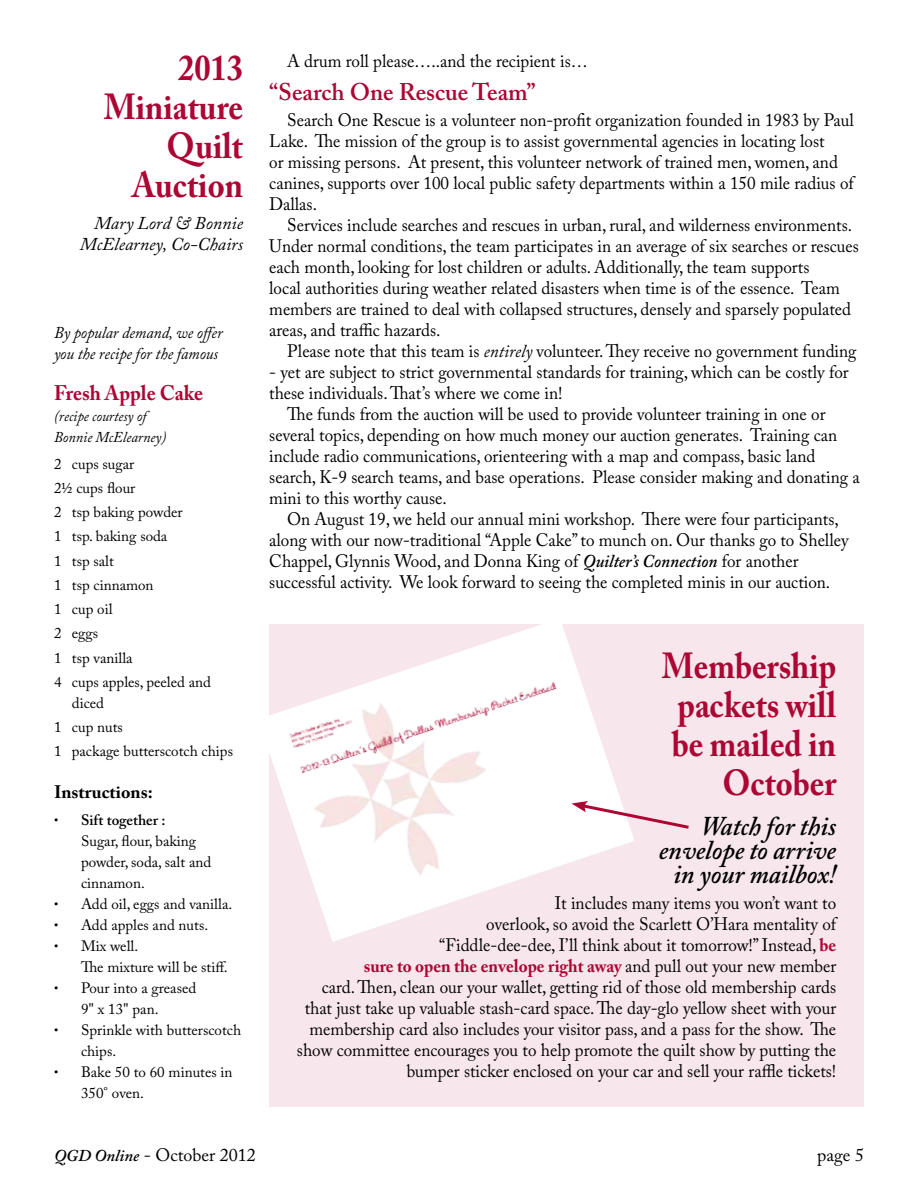
<style>
.page{position:relative;width:918px;height:1188px;background:#fff}
.page>*{position:absolute;margin:0;border:0;box-sizing:border-box;transform-origin:0 0}
.t1{font:700 36px/39px "Adobe Caslon Pro";color:#ab0634;text-align:right;scale:.9 1}
.t2{font:italic 600 27px/24px "Adobe Caslon Pro";color:#000;text-align:right;scale:.96 1}
.t3{font:600 24px "Adobe Caslon Pro";color:#ab0634}
.t4{font:700 21px "Adobe Caslon Pro";color:#ab0634;scale:.95 1}
.t5{font:18px/21px "Adobe Caslon Pro";color:#000;scale:.95 1}
.t6{font:italic 18px/21px "Adobe Caslon Pro";color:#000;text-align:right}
.t7{font:18px "Adobe Caslon Pro";color:#000}
.t8{font:700 18px "Adobe Caslon Pro";color:#000}
.t9{font:italic 16.5px/21px "Adobe Caslon Pro";color:#000;scale:.95 1}
.t10{font:15px/24.3px "Adobe Caslon Pro";color:#000}
.t11{font:italic 15px/21px "Adobe Caslon Pro";color:#000;scale:.95 1}
.s1{font-family:"Pupcat Lt"}
.s2{font-weight:600}
.s3{font-style:italic}
.s4{font-weight:600;font-style:italic}
.s5{font-weight:700;color:#ab0634}
.s6{font-weight:600;font-style:italic;font-size:16.5px}
</style>
<div class="page">
<div style="left:269px;top:624px;width:595px;height:483px;background:#f7e6eb"></div>
<svg style="left:269px;top:624px;width:365px;height:318px"></svg>
<img style="left:289px;top:649px;width:310px;height:252px">
<svg style="left:571px;top:801px;width:118px;height:30px"></svg>
<h1 class="t1" style="left:104px;top:49px;width:156px">2013<br>Miniature<br>Quilt<br>Auction</h1>
<p class="t6" style="left:80px;top:213px;width:165px">Mary Lord &amp; Bonnie<br>McElearney, Co-Chairs</p>
<p class="t9" style="left:54px;top:322px;width:179px">By popular demand, we offer you the recipe for the famous</p>
<p class="t4" style="left:54px;top:381px;width:159px">Fresh Apple Cake</p>
<p class="t11" style="left:54px;top:406px;width:120px">(recipe courtesy of<br>Bonnie McElearney)</p>
<p class="t10" style="left:54px;top:451px;width:159px">2 cups sugar<br>2½ cups flour<br>2 tsp baking powder<br>1 tsp. baking soda<br>1 tsp salt<br>1 tsp cinnamon<br>1 cup oil<br>2 eggs<br>1 tsp vanilla<br>4 cups apples, peeled and</p>
<p class="t10" style="left:54px;top:691px;width:181px;text-indent:18px">diced<br>1 cup nuts<br>1 package butterscotch chips</p>
<p class="t8" style="left:54px;top:781px;width:100px">Instructions:</p>
<p class="t10" style="left:81px;top:810px;width:132px;line-height:21px;text-indent:-27px"><span class="s1">•</span> <span class="s2">Sift together :<br></span>Sugar, flour, baking powder, soda, salt and cinnamon.</p>
<p class="t10" style="left:54px;top:892px;width:180px"><span class="s1">•</span> Add oil, eggs and vanilla.</p>
<p class="t10" style="left:54px;top:913px;width:156px"><span class="s1">•</span> Add apples and nuts.</p>
<p class="t10" style="left:81px;top:936px;width:148px;line-height:21px;text-indent:-27px"><span class="s1">•</span> Mix well.<br>The mixture will be stiff.</p>
<p class="t10" style="left:81px;top:978px;width:117px;line-height:21px;text-indent:-27px"><span class="s1">•</span> Pour into a greased<br>9" x 13" pan.</p>
<p class="t10" style="left:81px;top:1020px;width:162px;line-height:21px;text-indent:-27px"><span class="s1">•</span> Sprinkle with butterscotch chips.</p>
<p class="t10" style="left:81px;top:1062px;width:153px;line-height:21px;text-indent:-27px"><span class="s1">•</span> Bake 50 to 60 minutes in<br>350° oven.</p>
<p class="t5" style="left:287px;top:51px;width:318px">A drum roll please…..and the recipient is…</p>
<h3 class="t3" style="left:269px;top:77px;width:268px">“Search One Rescue Team”</h3>
<p class="t5" style="left:269px;top:109px;width:617px;text-indent:18px">Search One Rescue is a volunteer non-profit organization founded in 1983 by Paul Lake. The mission of the group is to assist governmental agencies in locating lost<br>or missing persons. At present, this volunteer network of trained men, women, and canines, supports over 100 local public safety departments within a 150 mile radius of Dallas.</p>
<p class="t5" style="left:269px;top:214px;width:622px;text-indent:18px">Services include searches and rescues in urban, rural, and wilderness environments.<br>Under normal conditions, the team participates in an average of six searches or rescues each month, looking for lost children or adults. Additionally, the team supports<br>local authorities during weather related disasters when time is of the essence. Team members are trained to deal with collapsed structures, densely and sparsely populated areas, and traffic hazards.</p>
<p class="t5" style="left:287px;top:340px;width:601px">Please note that this team is <span class="s3">entirely</span> volunteer. They receive no government funding</p>
<p class="t5" style="left:269px;top:361px;width:612px">- yet are subject to strict governmental standards for training, which can be costly for these individuals. That’s where we come in!</p>
<p class="t5" style="left:269px;top:403px;width:623px;text-indent:18px">The funds from the auction will be used to provide volunteer training in one or several topics, depending on how much money our auction generates. Training can include radio communications, orienteering with a map and compass, basic land search, K-9 search teams, and base operations. Please consider making and donating a mini to this worthy cause.</p>
<p class="t5" style="left:269px;top:508px;width:611px;text-indent:18px">On August 19, we held our annual mini workshop. There were four participants, along with our now-traditional “Apple Cake” to munch on. Our thanks go to Shelley Chappel, Glynnis Wood, and Donna King of <span class="s4">Quilter’s Connection</span> for another successful activity. We look forward to seeing the completed minis in our auction.</p>
<h1 class="t1" style="left:662px;top:646px;width:195px">Membership packets will be mailed in<br>October</h1>
<h2 class="t2" style="left:659px;top:814px;width:186px">Watch for this envelope to arrive in your mailbox!</h2>
<p class="t5" style="left:297px;top:893px;width:569px;text-align:right">It includes many items you won’t want to<br>overlook, so avoid the Scarlett O’Hara mentality of<br>“Fiddle-dee-dee, I’ll think about it tomorrow!” Instead, <span class="s5">be<br>sure to open the envelope right away</span> and pull out your new member<br>card. Then, clean our your wallet, getting rid of those old membership cards that just take up valuable stash-card space. The day-glo yellow sheet with your membership card also includes your visitor pass, and a pass for the show. The show committee encourages you to help promote the quilt show by putting the bumper sticker enclosed on your car and sell your raffle tickets!</p>
<p class="t7" style="left:54px;top:1144px;width:203px"><span class="s6">QGD Online</span> - October 2012</p>
<p class="t7" style="left:817px;top:1144px;width:48px">page 5</p>
</div>
